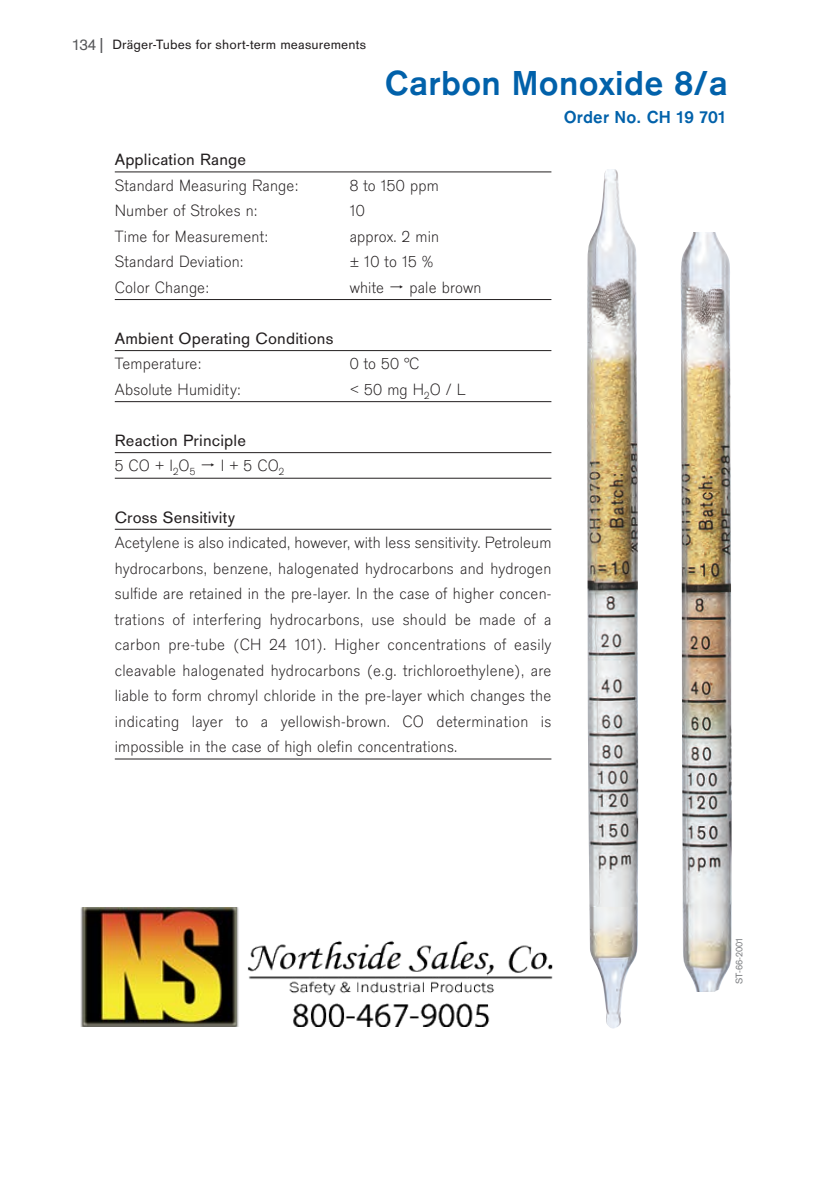
<style>
.page{position:relative;width:838px;height:1192px;background:#fff}
.page>*{position:absolute;margin:0;border:0;box-sizing:border-box;transform-origin:0 0}
.t1{font:700 36px "Draeger San";letter-spacing:.01em;color:#0161aa}
.t2{font:700 18px "Draeger San";letter-spacing:.01em;color:#0161aa}
.t3{font:300 17px/25.6px "Draeger San";letter-spacing:.01em;color:#231f20;text-align:justify}
.t4{font:17px/25.6px "Draeger San";letter-spacing:.01em;color:#231f20}
.t5{font:14px "Draeger San";letter-spacing:.01em;color:#231f20}
.t6{font:10px "Draeger San";color:#808285}
.s1{font-size:16px;color:#57585a}
.s2{font-size:18px;color:#57585a}
.s3{font-weight:300}
</style>
<div class="page">
<img style="left:587px;top:170px;width:52px;height:859px">
<img style="left:680px;top:232px;width:52px;height:760px">
<hr style="left:115px;top:171px;width:436px;height:1px;background:#231f20">
<hr style="left:115px;top:299px;width:436px;height:1px;background:#231f20">
<hr style="left:115px;top:350px;width:436px;height:1px;background:#231f20">
<hr style="left:115px;top:401px;width:436px;height:1px;background:#231f20">
<hr style="left:115px;top:452px;width:436px;height:1px;background:#231f20">
<hr style="left:115px;top:478px;width:436px;height:1px;background:#231f20">
<hr style="left:115px;top:529px;width:436px;height:1px;background:#231f20">
<hr style="left:115px;top:758px;width:436px;height:1px;background:#231f20">
<img style="left:81px;top:907px;width:472px;height:119px">
<p class="t5" style="left:73px;top:36px;width:295px"><span class="s1">134</span><span class="s2">|</span> Dräger-Tubes for short-term measurements</p>
<h1 class="t1" style="left:385px;top:61px;width:345px">Carbon Monoxide 8/a</h1>
<p class="t2" style="left:564px;top:106px;width:164px">Order No. CH 19 701</p>
<p class="t4" style="left:115px;top:146px;width:133px">Application Range</p>
<p class="t3" style="left:115px;top:172px;width:185px">Standard Measuring Range:</p>
<p class="t3" style="left:350px;top:172px;width:91px">8 to 150 ppm</p>
<p class="t3" style="left:115px;top:197px;width:144px">Number of Strokes n:</p>
<p class="t3" style="left:350px;top:197px;width:17px">10</p>
<p class="t3" style="left:115px;top:223px;width:155px">Time for Measurement:</p>
<p class="t3" style="left:350px;top:223px;width:91px">approx. 2 min</p>
<p class="t3" style="left:115px;top:248px;width:130px">Standard Deviation:</p>
<p class="t3" style="left:350px;top:248px;width:85px">± 10 to 15 %</p>
<p class="t3" style="left:115px;top:274px;width:96px">Color Change:</p>
<p class="t3" style="left:350px;top:274px;width:36px">white</p>
<p class="t3" style="left:409px;top:274px;width:74px">pale brown</p>
<p class="t4" style="left:115px;top:325px;width:220px">Ambient Operating Conditions</p>
<p class="t3" style="left:115px;top:351px;width:88px">Temperature:</p>
<p class="t3" style="left:350px;top:351px;width:71px">0 to 50 °C</p>
<p class="t3" style="left:115px;top:376px;width:127px">Absolute Humidity:</p>
<p class="t3" style="left:350px;top:376px;width:118px">&lt; 50 mg H<sub>2</sub>O / L</p>
<p class="t4" style="left:115px;top:427px;width:133px">Reaction Principle<br><span class="s3">5 CO + I</span><sub>2</sub><span class="s3">O</span><sub>5</sub></p>
<p class="t3" style="left:221px;top:453px;width:65px">I + 5 CO<sub>2</sub></p>
<p class="t4" style="left:115px;top:504px;width:121px">Cross Sensitivity</p>
<p class="t3" style="left:115px;top:529px;width:438px">Acetylene is also indicated, however, with less sensitivity. Petroleum hydrocarbons, benzene, halogenated hydrocarbons and hydrogen sulfide are retained in the pre-layer. In the case of higher concen&shy;trations of interfering hydrocarbons, use should be made of a carbon pre-tube (CH 24 101). Higher concentrations of easily cleavable halogenated hydrocarbons (e.g. trichloroethylene), are liable to form chromyl chloride in the pre-layer which changes the indicating layer to a yellowish-brown. CO determination is impossible in the case of high olefin concentrations.</p>
<p class="t6" style="left:733px;top:984px;width:48px;rotate:-90deg">ST-66-2001</p>
</div>
